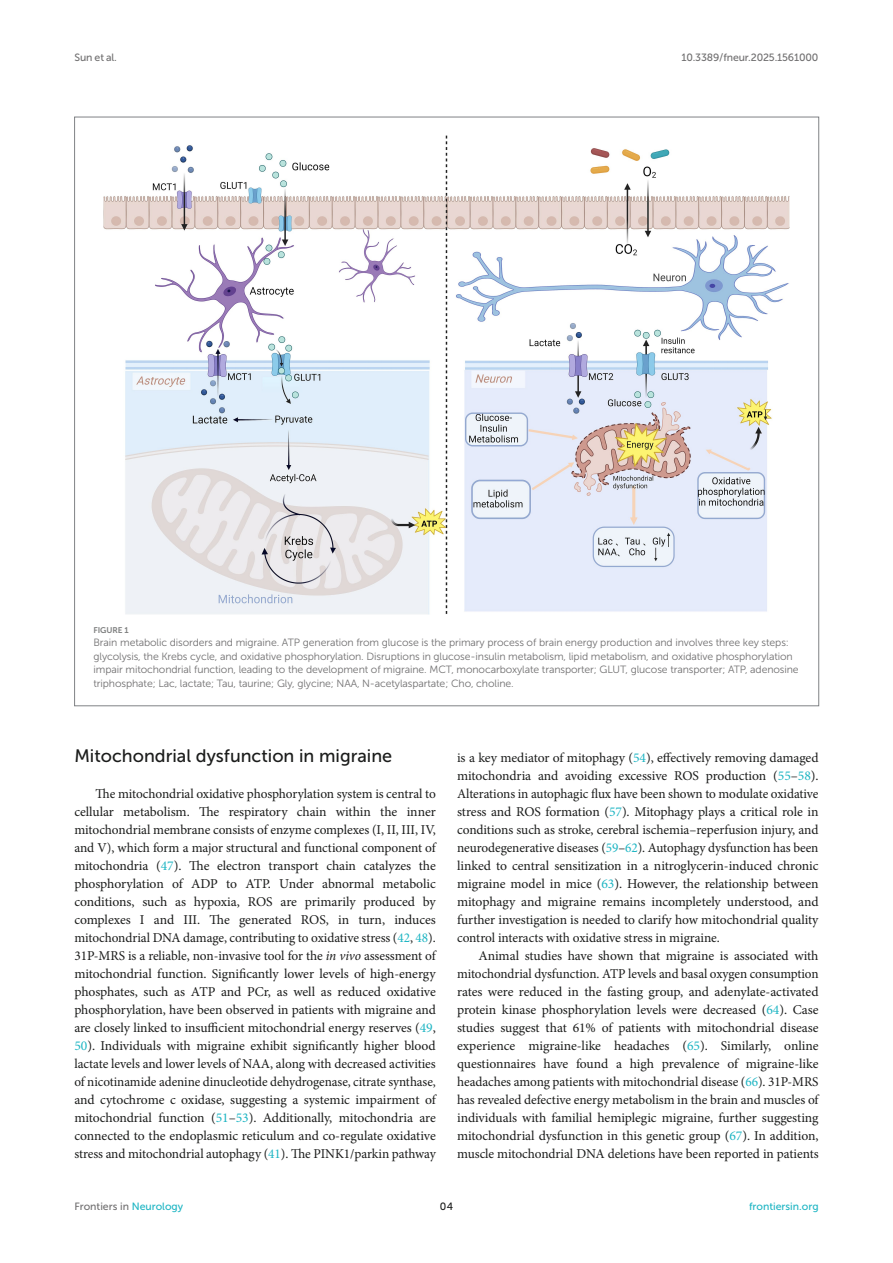
<style>
.page{position:relative;width:893px;height:1263px;background:#fff}
.page>*{position:absolute;margin:0;border:0;box-sizing:border-box;transform-origin:0 0}
.HEAD_2{font:18px "Museo Sans 500";color:#1b1c1b}
.TEXT{font:13.5px/18px "Minion Pro";letter-spacing:-.005em;color:#1b1c1b;text-align:justify}
.FIG_LEG{font:10.5px/13.5px "Museo Sans 300";letter-spacing:-.01em;color:#706f70}
.t1{font:10.5px "Museo Sans 500";letter-spacing:-.015em;color:#706f70}
.t2{font:10.5px "Museo Sans 500";color:#1db5c3}
.t3{font:10.5px "Museo Sans 500";color:#1b1c1b}
.FIG_HD{font:8.25px "Museo Sans 700";letter-spacing:-.01em;color:#7e7f7f}
.s1{color:#1db5c3}
.s2{font-style:italic}
</style>
<div class="page">
<img style="left:104px;top:136px;width:685px;height:478px">
<p class="t1" style="left:74px;top:51px;width:44px">Sun et al.</p>
<p class="t1" style="left:681px;top:51px;width:139px">10.3389/fneur.2025.1561000</p>
<p class="FIG_HD" style="left:94px;top:625px;width:37px">FIGURE 1</p>
<p class="FIG_LEG" style="left:94px;top:636px;width:707px">Brain metabolic disorders and migraine. ATP generation from glucose is the primary process of brain energy production and involves three key steps: glycolysis, the Krebs cycle, and oxidative phosphorylation. Disruptions in glucose-insulin metabolism, lipid metabolism, and oxidative phosphorylation impair mitochondrial function, leading to the development of migraine. MCT, monocarboxylate transporter; GLUT, glucose transporter; ATP, adenosine triphosphate; Lac, lactate; Tau, taurine; Gly, glycine; NAA, N-acetylaspartate; Cho, choline.</p>
<p class="HEAD_2" style="left:74px;top:746px;width:319px">Mitochondrial dysfunction in migraine</p>
<p class="TEXT" style="left:74px;top:785px;width:363px;text-indent:21px">The mitochondrial oxidative phosphorylation system is central to cellular metabolism. The respiratory chain within the inner mitochondrial membrane consists of enzyme complexes (I, II, III, IV, and V), which form a major structural and functional component of mitochondria (<span class="s1">47</span>). The electron transport chain catalyzes the phosphorylation of ADP to ATP. Under abnormal metabolic conditions, such as hypoxia, ROS are primarily produced by complexes I and III. The generated ROS, in turn, induces mitochondrial DNA damage, contributing to oxidative stress (<span class="s1">42</span>, <span class="s1">48</span>).<br>31P-MRS is a reliable, non-invasive tool for the <span class="s2">in vivo</span> assessment of mitochondrial function. Significantly lower levels of high-energy phosphates, such as ATP and PCr, as well as reduced oxidative phosphorylation, have been observed in patients with migraine and are closely linked to insufficient mitochondrial energy reserves (<span class="s1">49</span>, <span class="s1">50</span>). Individuals with migraine exhibit significantly higher blood lactate levels and lower levels of NAA, along with decreased activities of nicotinamide adenine dinucleotide dehydrogenase, citrate synthase, and cytochrome c oxidase, suggesting a systemic impairment of mitochondrial function (<span class="s1">51</span>–<span class="s1">53</span>). Additionally, mitochondria are connected to the endoplasmic reticulum and co-regulate oxidative stress and mitochondrial autophagy (<span class="s1">41</span>). The PINK1/parkin pathway</p>
<p class="TEXT" style="left:457px;top:749px;width:363px">is a key mediator of mitophagy (<span class="s1">54</span>), effectively removing damaged mitochondria and avoiding excessive ROS production (<span class="s1">55</span>–<span class="s1">58</span>).<br>Alterations in autophagic flux have been shown to modulate oxidative stress and ROS formation (<span class="s1">57</span>). Mitophagy plays a critical role in conditions such as stroke, cerebral ischemia–reperfusion injury, and neurodegenerative diseases (<span class="s1">59</span>–<span class="s1">62</span>). Autophagy dysfunction has been linked to central sensitization in a nitroglycerin-induced chronic migraine model in mice (<span class="s1">63</span>). However, the relationship between mitophagy and migraine remains incompletely understood, and further investigation is needed to clarify how mitochondrial quality control interacts with oxidative stress in migraine.</p>
<p class="TEXT" style="left:457px;top:947px;width:363px;text-indent:21px">Animal studies have shown that migraine is associated with mitochondrial dysfunction. ATP levels and basal oxygen consumption rates were reduced in the fasting group, and adenylate-activated protein kinase phosphorylation levels were decreased (<span class="s1">64</span>). Case studies suggest that 61% of patients with mitochondrial disease experience migraine-like headaches (<span class="s1">65</span>). Similarly, online questionnaires have found a high prevalence of migraine-like headaches among patients with mitochondrial disease (<span class="s1">66</span>). 31P-MRS has revealed defective energy metabolism in the brain and muscles of individuals with familial hemiplegic migraine, further suggesting mitochondrial dysfunction in this genetic group (<span class="s1">67</span>). In addition, muscle mitochondrial DNA deletions have been reported in patients</p>
<p class="t1" style="left:74px;top:1200px;width:110px">Frontiers in <span class="s1">Neurology</span></p>
<p class="t3" style="left:440px;top:1200px;width:15px">04</p>
<p class="t2" style="left:749px;top:1200px;width:71px">frontiersin.org</p>
</div>
